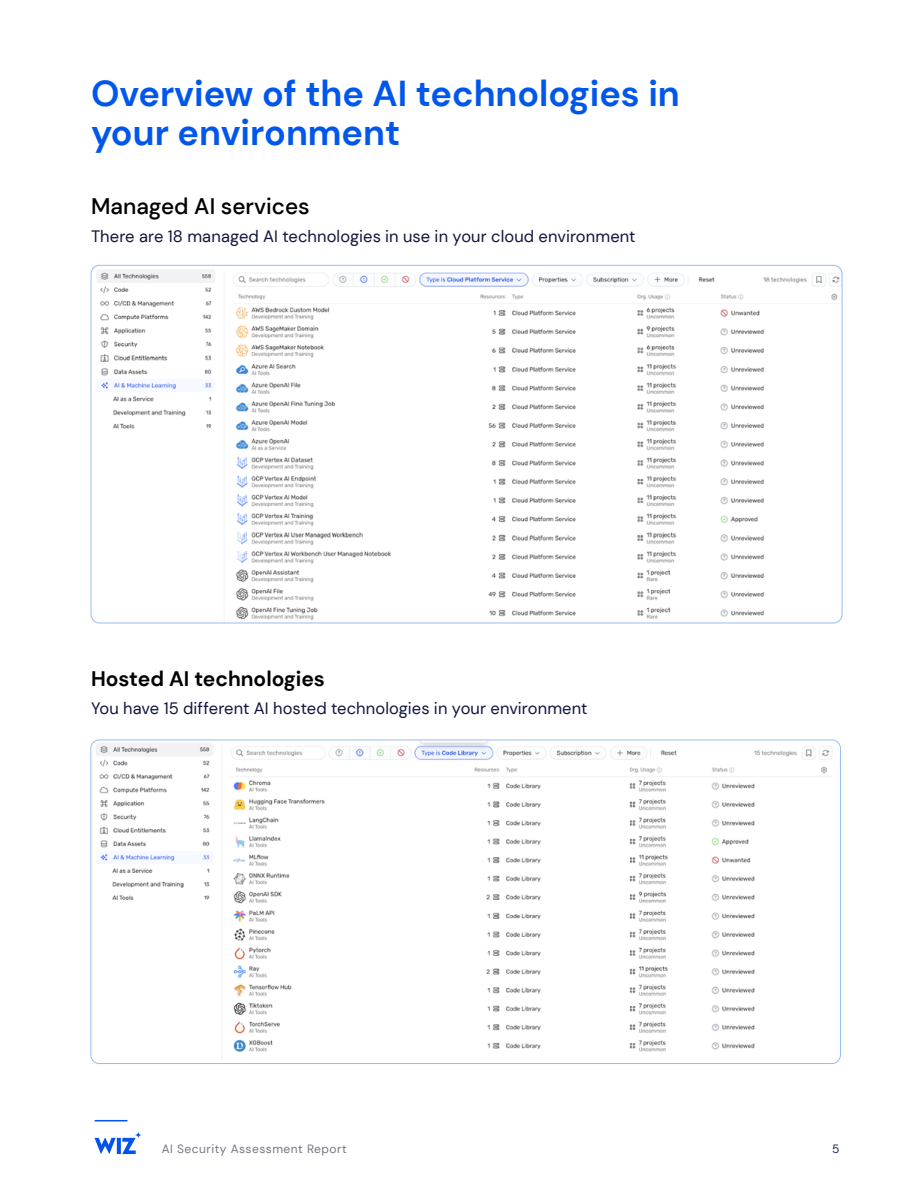
<style>
.page{position:relative;width:918px;height:1188px;background:#fff}
.page>*{position:absolute;margin:0;border:0;box-sizing:border-box;transform-origin:0 0}
.t1{font:700 36px/38.8px "DM Sans";color:#0257eb}
.t2{font:500 22.5px "DM Sans";color:#000}
.t3{font:700 21px "DM Sans";color:#000}
.t4{font:16.5px "DM Sans";letter-spacing:.005em;color:#0f153e}
.t5{font:12px "DM Sans";letter-spacing:.04em;color:#717783}
.t6{font:12px "DM Sans";color:#1b2a53}
</style>
<div class="page">
<hr style="left:95px;top:1120px;width:32px;height:1px;background:#0254ec">
<svg style="left:95px;top:1132px;width:46px;height:22px"></svg>
<img style="left:91px;top:265px;width:751px;height:358px">
<img style="left:91px;top:740px;width:749px;height:324px">
<h1 class="t1" style="left:91px;top:74px;width:590px">Overview of the AI technologies in your environment</h1>
<h2 class="t2" style="left:91px;top:192px;width:220px">Managed AI services</h2>
<p class="t4" style="left:91px;top:226px;width:546px">There are 18 managed AI technologies in use in your cloud environment</p>
<p class="t3" style="left:91px;top:665px;width:235px">Hosted AI technologies</p>
<p class="t4" style="left:91px;top:698px;width:498px">You have 15 different AI hosted technologies in your environment</p>
<p class="t5" style="left:162px;top:1142px;width:186px">AI Security Assessment Report</p>
<p class="t6" style="left:832px;top:1141px;width:9px">5</p>
</div>
